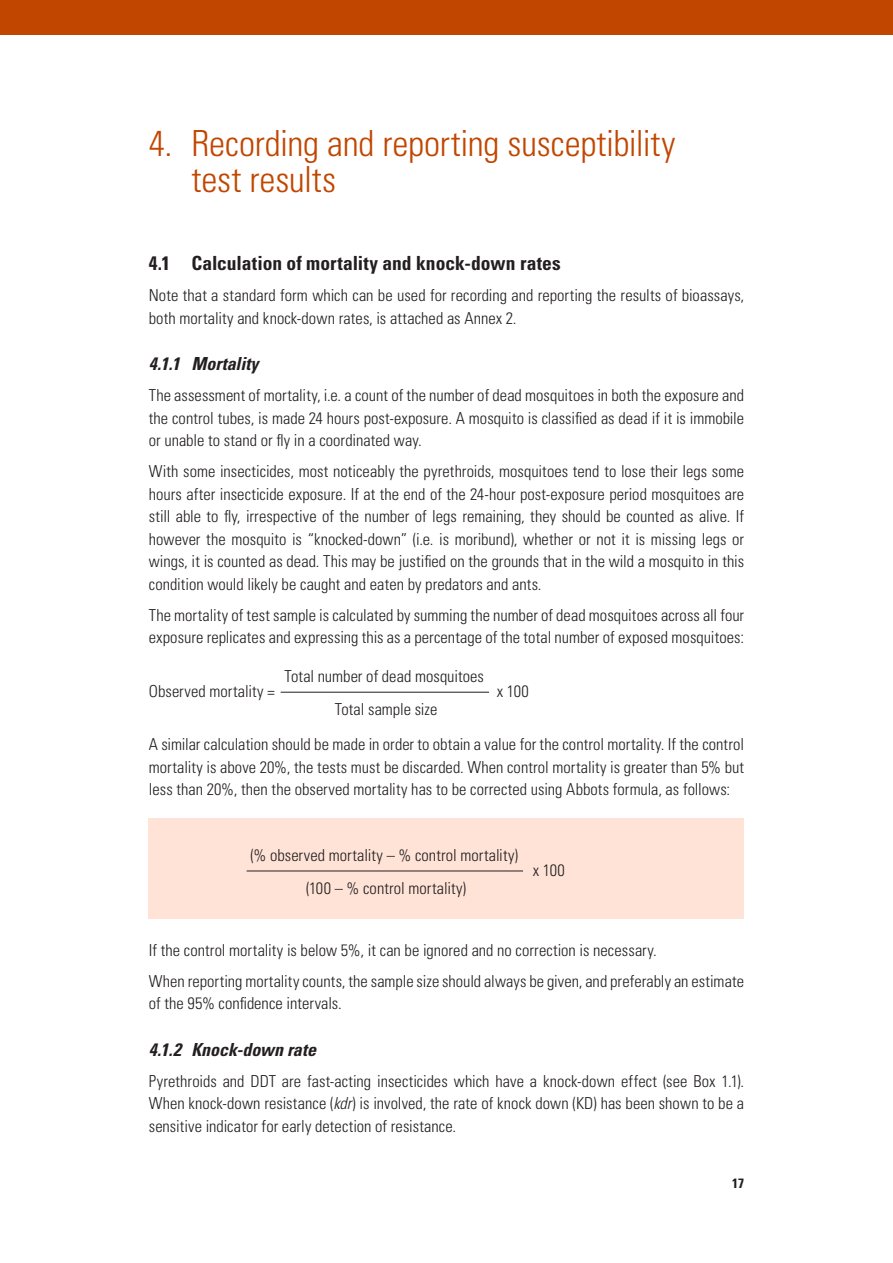
<style>
.page{position:relative;width:893px;height:1263px;background:#fff}
.page>*{position:absolute;margin:0;border:0;box-sizing:border-box;transform-origin:0 0}
.head_A{font:300 condensed 36px/36px "Univers";letter-spacing:-.005em;color:#c14600}
.head_B{font:700 condensed 19.5px "Univers";color:#231f20}
.head_C{font:italic 700 condensed 18px "Univers";color:#231f20}
.body{font:300 condensed 16.5px/22.5px "Univers";letter-spacing:.005em;color:#231f20;text-align:justify}
.t1{font:700 condensed 13.5px "Univers";color:#231f20}
.s1{font-style:italic}
</style>
<div class="page">
<div style="left:0;top:0;width:893px;height:34px;background:#c14600"></div>
<div style="left:149px;top:818px;width:595px;height:100px;background:#ffe3d7"></div>
<hr style="left:281px;top:692px;width:208px;height:1px;background:#231f20">
<hr style="left:247px;top:871px;width:276px;height:1px;background:#231f20">
<p class="head_A" style="left:191px;top:124px;width:486px;text-indent:-43px">4. Recording and reporting susceptibility test results</p>
<p class="head_B" style="left:149px;top:251px;width:413px">4.1 Calculation of mortality and knock-down rates</p>
<p class="body" style="left:149px;top:284px;width:597px">Note that a standard form which can be used for recording and reporting the results of bioassays, both mortality and knock-down rates, is attached as Annex 2.</p>
<p class="head_C" style="left:149px;top:353px;width:111px">4.1.1 Mortality</p>
<p class="body" style="left:149px;top:384px;width:597px">The assessment of mortality, i.e. a count of the number of dead mosquitoes in both the exposure and the control tubes, is made 24 hours post-exposure. A mosquito is classified as dead if it is immobile or unable to stand or fly in a coordinated way.</p>
<p class="body" style="left:149px;top:460px;width:597px">With some insecticides, most noticeably the pyrethroids, mosquitoes tend to lose their legs some hours after insecticide exposure. If at the end of the 24-hour post-exposure period mosquitoes are still able to fly, irrespective of the number of legs remaining, they should be counted as alive. If however the mosquito is “knocked-down” (i.e. is moribund), whether or not it is missing legs or wings, it is counted as dead. This may be justified on the grounds that in the wild a mosquito in this condition would likely be caught and eaten by predators and ants.</p>
<p class="body" style="left:149px;top:603px;width:597px">The mortality of test sample is calculated by summing the number of dead mosquitoes across all four exposure replicates and expressing this as a percentage of the total number of exposed mosquitoes:</p>
<p class="body" style="left:285px;top:664px;width:201px">Total number of dead mosquitoes</p>
<p class="body" style="left:149px;top:679px;width:127px">Observed mortality =</p>
<p class="body" style="left:497px;top:679px;width:33px">x 100</p>
<p class="body" style="left:335px;top:697px;width:104px">Total sample size</p>
<p class="body" style="left:149px;top:733px;width:597px">A similar calculation should be made in order to obtain a value for the control mortality. If the control mortality is above 20%, the tests must be discarded. When control mortality is greater than 5% but less than 20%, then the observed mortality has to be corrected using Abbots formula, as follows:</p>
<p class="body" style="left:251px;top:843px;width:269px">(% observed mortality – % control mortality)</p>
<p class="body" style="left:306px;top:876px;width:161px">(100 – % control mortality)</p>
<p class="body" style="left:533px;top:858px;width:33px">x 100</p>
<p class="body" style="left:149px;top:938px;width:509px">If the control mortality is below 5%, it can be ignored and no correction is necessary.</p>
<p class="body" style="left:149px;top:969px;width:597px">When reporting mortality counts, the sample size should always be given, and preferably an estimate of the 95% confidence intervals.</p>
<p class="head_C" style="left:149px;top:1038px;width:169px">4.1.2 Knock-down rate</p>
<p class="body" style="left:149px;top:1069px;width:597px">Pyrethroids and DDT are fast-acting insecticides which have a knock-down effect (see Box 1.1).<br>When knock-down resistance (<span class="s1">kdr</span>) is involved, the rate of knock down (KD) has been shown to be a sensitive indicator for early detection of resistance.</p>
<p class="t1" style="left:732px;top:1175px;width:13px">17</p>
</div>
